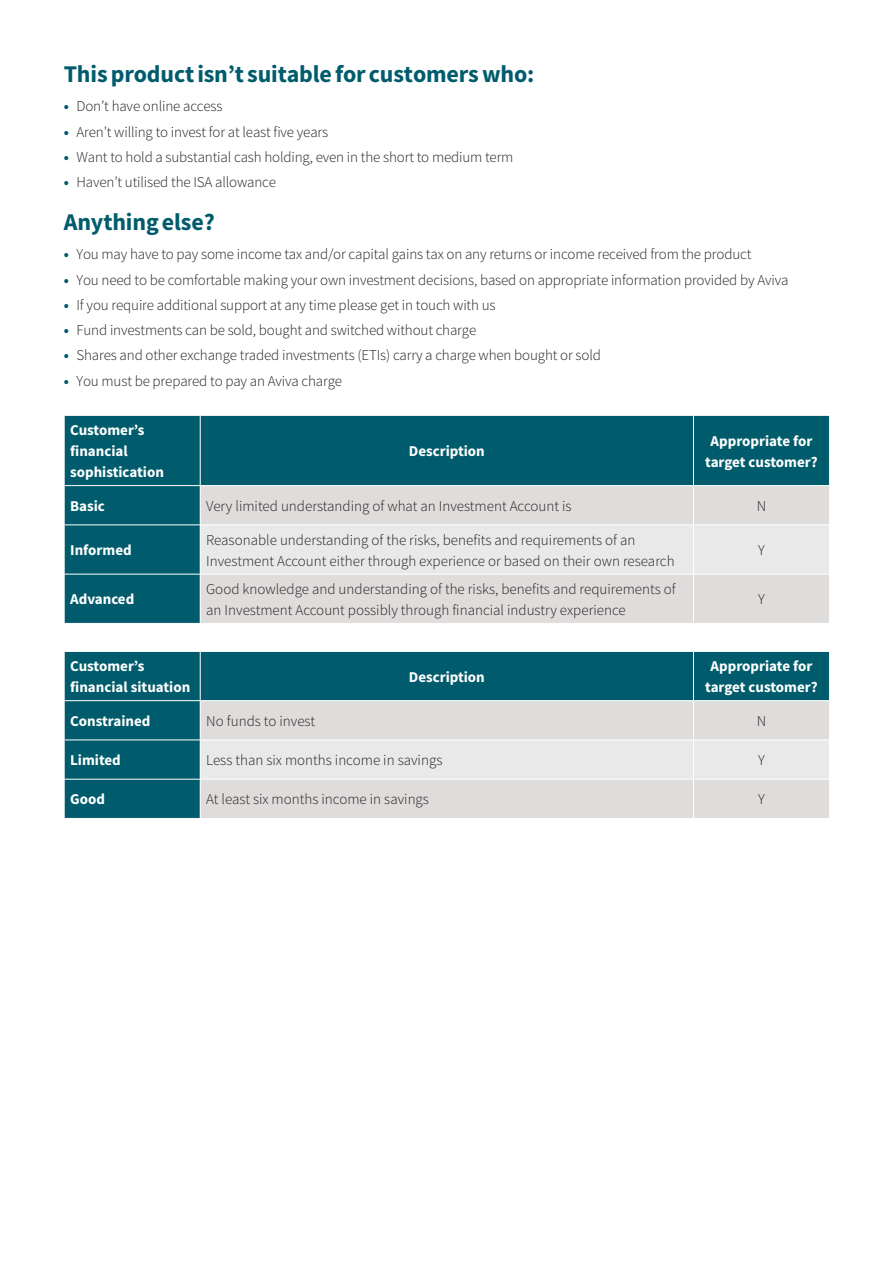
<style>
.page{position:relative;width:893px;height:1263px;background:#fff}
.page>*{position:absolute;margin:0;border:0;box-sizing:border-box;transform-origin:0 0}
.t1{font:700 24px "Source Sans Pro";letter-spacing:-.005em;color:#005c6c}
.t2{font:300 15px/21px "Source Sans Pro";letter-spacing:-.01em;color:#231f20}
.t3{font:700 15px/21px "Source Sans Pro";color:#fff}
.s1{font-weight:700;color:#005c6c}
</style>
<div class="page">
<div style="left:65px;top:416px;width:764px;height:207px;background:#005c6c"></div>
<div style="left:201px;top:486px;width:628px;height:137px;background:#dedddc"></div>
<div style="left:201px;top:525px;width:628px;height:49px;background:#e8e9e8"></div>
<hr style="left:200px;top:416px;width:1px;height:69px;background:#fff">
<hr style="left:693px;top:416px;width:1px;height:69px;background:#fff">
<hr style="left:64px;top:485px;width:136px;height:1px;background:#fff">
<hr style="left:200px;top:485px;width:493px;height:1px;background:#fff">
<hr style="left:200px;top:486px;width:1px;height:38px;background:#fff">
<hr style="left:693px;top:485px;width:137px;height:1px;background:#fff">
<hr style="left:693px;top:486px;width:1px;height:38px;background:#fff">
<hr style="left:64px;top:524px;width:136px;height:1px;background:#fff">
<hr style="left:200px;top:524px;width:493px;height:1px;background:#fff">
<hr style="left:200px;top:525px;width:1px;height:49px;background:#fff">
<hr style="left:693px;top:524px;width:137px;height:1px;background:#fff">
<hr style="left:693px;top:525px;width:1px;height:49px;background:#fff">
<hr style="left:64px;top:574px;width:136px;height:1px;background:#fff">
<hr style="left:200px;top:574px;width:493px;height:1px;background:#fff">
<hr style="left:200px;top:574px;width:1px;height:49px;background:#fff">
<hr style="left:693px;top:574px;width:137px;height:1px;background:#fff">
<hr style="left:693px;top:574px;width:1px;height:49px;background:#fff">
<div style="left:65px;top:652px;width:764px;height:166px;background:#005c6c"></div>
<div style="left:201px;top:701px;width:628px;height:117px;background:#dedddc"></div>
<div style="left:201px;top:740px;width:628px;height:39px;background:#e8e9e8"></div>
<hr style="left:200px;top:652px;width:1px;height:48px;background:#fff">
<hr style="left:693px;top:652px;width:1px;height:48px;background:#fff">
<hr style="left:64px;top:700px;width:136px;height:1px;background:#fff">
<hr style="left:200px;top:700px;width:493px;height:1px;background:#fff">
<hr style="left:200px;top:701px;width:1px;height:38px;background:#fff">
<hr style="left:693px;top:700px;width:137px;height:1px;background:#fff">
<hr style="left:693px;top:701px;width:1px;height:38px;background:#fff">
<hr style="left:64px;top:739px;width:136px;height:1px;background:#fff">
<hr style="left:200px;top:739px;width:493px;height:1px;background:#fff">
<hr style="left:200px;top:740px;width:1px;height:39px;background:#fff">
<hr style="left:693px;top:739px;width:137px;height:1px;background:#fff">
<hr style="left:693px;top:740px;width:1px;height:39px;background:#fff">
<hr style="left:64px;top:779px;width:136px;height:1px;background:#fff">
<hr style="left:200px;top:779px;width:493px;height:1px;background:#fff">
<hr style="left:200px;top:779px;width:1px;height:39px;background:#fff">
<hr style="left:693px;top:779px;width:137px;height:1px;background:#fff">
<hr style="left:693px;top:779px;width:1px;height:39px;background:#fff">
<h1 class="t1" style="left:64px;top:58px;width:472px">This product isn’t suitable for customers who:</h1>
<p class="t2" style="left:64px;top:96px;width:160px"><span class="s1">•</span> Don’t have online access</p>
<p class="t2" style="left:64px;top:121px;width:266px"><span class="s1">•</span> Aren’t willing to invest for at least five years</p>
<p class="t2" style="left:64px;top:146px;width:451px"><span class="s1">•</span> Want to hold a substantial cash holding, even in the short to medium term</p>
<p class="t2" style="left:64px;top:172px;width:214px"><span class="s1">•</span> Haven’t utilised the ISA allowance</p>
<h1 class="t1" style="left:64px;top:206px;width:153px">Anything else?</h1>
<p class="t2" style="left:64px;top:244px;width:689px"><span class="s1">•</span> You may have to pay some income tax and/or capital gains tax on any returns or income received from the product</p>
<p class="t2" style="left:64px;top:269px;width:726px"><span class="s1">•</span> You need to be comfortable making your own investment decisions, based on appropriate information provided by Aviva</p>
<p class="t2" style="left:64px;top:294px;width:433px"><span class="s1">•</span> If you require additional support at any time please get in touch with us</p>
<p class="t2" style="left:64px;top:320px;width:414px"><span class="s1">•</span> Fund investments can be sold, bought and switched without charge</p>
<p class="t2" style="left:64px;top:345px;width:539px"><span class="s1">•</span> Shares and other exchange traded investments (ETIs) carry a charge when bought or sold</p>
<p class="t2" style="left:64px;top:370px;width:280px"><span class="s1">•</span> You must be prepared to pay an Aviva charge</p>
<p class="t3" style="left:70px;top:419px;width:95px">Customer’s financial sophistication</p>
<p class="t3" style="left:409px;top:440px;width:78px">Description</p>
<p class="t3" style="left:705px;top:430px;width:114px;text-align:center">Appropriate for target customer?</p>
<p class="t3" style="left:70px;top:495px;width:36px">Basic</p>
<p class="t2" style="left:206px;top:495px;width:367px">Very limited understanding of what an Investment Account is</p>
<p class="t2" style="left:757px;top:495px;width:11px">N</p>
<p class="t3" style="left:70px;top:539px;width:63px">Informed</p>
<p class="t2" style="left:206px;top:529px;width:470px">Reasonable understanding of the risks, benefits and requirements of an<br>Investment Account either through experience or based on their own research</p>
<p class="t2" style="left:758px;top:540px;width:8px">Y</p>
<p class="t3" style="left:70px;top:589px;width:66px">Advanced</p>
<p class="t2" style="left:206px;top:578px;width:471px">Good knowledge and understanding of the risks, benefits and requirements of an Investment Account possibly through financial industry experience</p>
<p class="t2" style="left:758px;top:589px;width:8px">Y</p>
<p class="t3" style="left:70px;top:655px;width:122px">Customer’s financial situation</p>
<p class="t3" style="left:409px;top:666px;width:78px">Description</p>
<p class="t3" style="left:705px;top:655px;width:114px;text-align:center">Appropriate for target customer?</p>
<p class="t3" style="left:70px;top:710px;width:82px">Constrained</p>
<p class="t2" style="left:206px;top:710px;width:110px">No funds to invest</p>
<p class="t2" style="left:757px;top:710px;width:11px">N</p>
<p class="t3" style="left:70px;top:749px;width:52px">Limited</p>
<p class="t2" style="left:206px;top:750px;width:238px">Less than six months income in savings</p>
<p class="t2" style="left:758px;top:750px;width:8px">Y</p>
<p class="t3" style="left:70px;top:789px;width:36px">Good</p>
<p class="t2" style="left:206px;top:789px;width:224px">At least six months income in savings</p>
<p class="t2" style="left:758px;top:789px;width:8px">Y</p>
</div>
